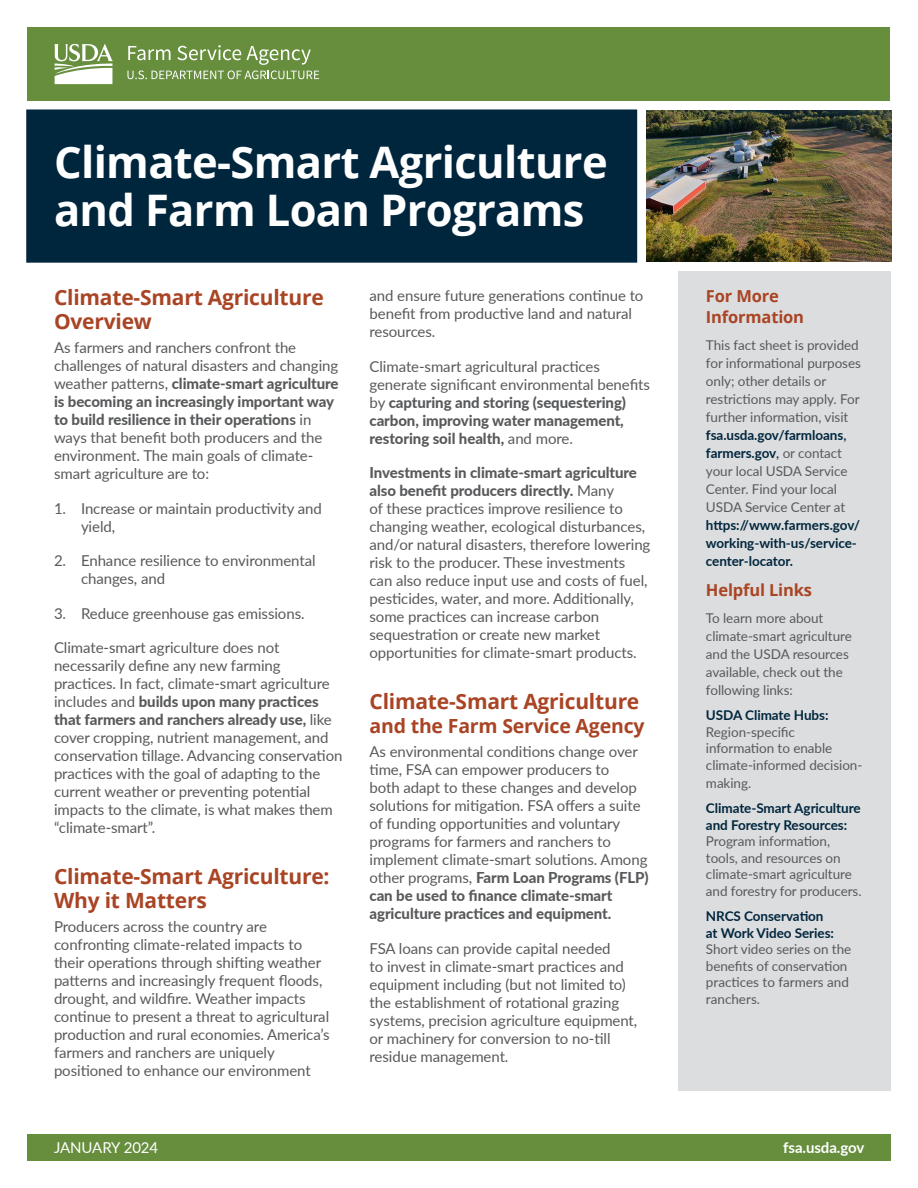
<style>
.page{position:relative;width:918px;height:1188px;background:#fff}
.page>*{position:absolute;margin:0;border:0;box-sizing:border-box;transform-origin:0 0}
.Fact_Sheet_Title{font:700 43.5px/48px "Open Sans";letter-spacing:-.015em;color:#fff}
.Body_Subhead{font:700 21px/24px "Open Sans";letter-spacing:-.01em;color:#a94424}
.Body_Subhead-2{font:700 19.5px "Open Sans";letter-spacing:-.01em;color:#a94424}
.Sidebar_Title{font:700 16.5px/21px "Open Sans";letter-spacing:-.01em;color:#a94424}
.Sidebar_Text{font:700 16.5px "Open Sans";letter-spacing:-.01em;color:#a94424}
.Body_Text{font:15px/18px "Lato";letter-spacing:-.005em;color:#58595b}
.Body_Text-2{font:800 15px/18px "Lato";letter-spacing:-.005em;color:#58595b}
.Body_Text_White{font:700 15px "Lato";letter-spacing:-.005em;color:#fff}
.Body_Text_White-2{font:15px "Lato";letter-spacing:-.005em;color:#fff}
.Sidebar_Text-2{font:13.5px/18px "Lato";letter-spacing:-.005em;color:#58595b}
.s1{font-weight:800}
.s2{font-weight:700}
.s3{font-weight:400}
.s4{font-weight:700;color:#00263e}
.s5{font-weight:600;color:#00263e}
.s6{color:#00263e}
</style>
<div class="page">
<div style="left:27px;top:1134px;width:864px;height:27px;background:#668e3d"></div>
<div style="left:678px;top:272px;width:213px;height:819px;background:#dcddde"></div>
<div style="left:26px;top:109px;width:611px;height:154px;background:#00263e;border:2px solid #00263e"></div>
<div style="left:27px;top:27px;width:863px;height:74px;background:#668e3d"></div>
<svg style="left:127px;top:45px;width:192px;height:34px"></svg>
<svg style="left:54px;top:44px;width:59px;height:40px"></svg>
<img style="left:647px;top:110px;width:244px;height:152px">
<h1 class="Fact_Sheet_Title" style="left:54px;top:137px;width:555px">Climate-Smart Agriculture and Farm Loan Programs</h1>
<h2 class="Body_Subhead" style="left:54px;top:285px;width:271px">Climate-Smart Agriculture<br>Overview</h2>
<p class="Body_Text" style="left:54px;top:338px;width:286px">As farmers and ranchers confront the challenges of natural disasters and changing weather patterns, <span class="s1">climate-smart agriculture is becoming an increasingly important way to build resilience in their operation</span><span class="s2">s</span> in ways that benefit both producers and the environment. The main goals of climate&shy;smart agriculture are to:</p>
<p class="Body_Text" style="left:81px;top:499px;width:242px;text-indent:-27px">1. Increase or maintain productivity and yield,</p>
<p class="Body_Text" style="left:81px;top:551px;width:236px;text-indent:-27px">2. Enhance resilience to environmental changes, and</p>
<p class="Body_Text" style="left:54px;top:604px;width:252px">3. Reduce greenhouse gas emissions.</p>
<p class="Body_Text" style="left:54px;top:638px;width:290px">Climate-smart agriculture does not necessarily define any new farming practices. In fact, climate-smart agriculture includes and <span class="s1">builds upon many practices that farmers and ranchers already use,</span> like cover cropping, nutrient management, and conservation tillage. Advancing conservation practices with the goal of adapting to the current weather or preventing potential impacts to the climate, is what makes them “climate-smart”.</p>
<h2 class="Body_Subhead" style="left:54px;top:864px;width:277px">Climate-Smart Agriculture:<br>Why it Matters</h2>
<p class="Body_Text" style="left:54px;top:917px;width:277px">Producers across the country are confronting climate-related impacts to their operations through shifting weather patterns and increasingly frequent floods, drought, and wildfire. Weather impacts continue to present a threat to agricultural production and rural economies. America’s farmers and ranchers are uniquely positioned to enhance our environment</p>
<p class="Body_Text" style="left:370px;top:286px;width:275px">and ensure future generations continue to benefit from productive land and natural resources.</p>
<p class="Body_Text-2" style="left:370px;top:357px;width:282px"><span class="s3">Climate-smart agricultural practices generate significant environmental benefits by</span> capturing and storing (sequestering) carbon, improving water management, restoring soil health, <span class="s3">and more.</span></p>
<p class="Body_Text" style="left:370px;top:463px;width:282px"><span class="s1">Investments in climate-smart agriculture also benefit producers directly.</span> Many<br>of these practices improve resilience to changing weather, ecological disturbances, and/or natural disasters, therefore lowering risk to the producer. These investments can also reduce input use and costs of fuel, pesticides, water, and more. Additionally, some practices can increase carbon sequestration or create new market opportunities for climate-smart products.</p>
<h2 class="Body_Subhead" style="left:370px;top:689px;width:271px">Climate-Smart Agriculture</h2>
<h2 class="Body_Subhead-2" style="left:370px;top:712px;width:277px">and the Farm Service Agency</h2>
<p class="Body_Text" style="left:370px;top:742px;width:281px">As environmental conditions change over time, FSA can empower producers to<br>both adapt to these changes and develop solutions for mitigation. FSA offers a suite of funding opportunities and voluntary programs for farmers and ranchers to implement climate-smart solutions. Among other programs, <span class="s1">Farm Loan Programs (FLP) can be used to finance climate-smart agriculture practices and equipment.</span></p>
<p class="Body_Text" style="left:370px;top:939px;width:269px">FSA loans can provide capital needed<br>to invest in climate-smart practices and equipment including (but not limited to) the establishment of rotational grazing systems, precision agriculture equipment, or machinery for conversion to no-till residue management.</p>
<h2 class="Sidebar_Title" style="left:706px;top:285px;width:100px">For More<br>Information</h2>
<p class="Sidebar_Text-2" style="left:706px;top:335px;width:156px">This fact sheet is provided for informational purposes only; other details or restrictions may apply. For further information, visit <span class="s4">fsa.usda.gov/farmloans</span><span class="s5">, </span><span class="s4">farmers.gov</span><span class="s6">,</span> or contact your local USDA Service<br>Center. Find your local<br>USDA Service Center at <span class="s4">https://www.farmers.gov/ working-with-us/service&shy;center-locator.</span></p>
<p class="Sidebar_Text" style="left:706px;top:578px;width:108px">Helpful Links</p>
<p class="Sidebar_Text-2" style="left:706px;top:608px;width:147px">To learn more about climate-smart agriculture and the USDA resources available, check out the following links:</p>
<p class="Sidebar_Text-2" style="left:706px;top:707px;width:158px;line-height:16.5px"><span class="s4">USDA Climate Hubs:<br></span>Region-specific information to enable climate-informed decision-</p>
<p class="Sidebar_Text-2" style="left:706px;top:773px;width:47px">making.</p>
<p class="Sidebar_Text-2" style="left:706px;top:800px;width:157px;line-height:16.5px"><span class="s4">Climate-Smart Agriculture and Forestry Resources:<br></span>Program information, tools, and resources on climate-smart agriculture and forestry for producers.</p>
<p class="Sidebar_Text-2" style="left:706px;top:908px;width:147px;line-height:16.5px"><span class="s4">NRCS Conservation<br>at Work Video Series:<br></span>Short video series on the benefits of conservation practices to farmers and ranchers.</p>
<p class="Body_Text_White-2" style="left:54px;top:1137px;width:106px">JANUARY 2024</p>
<p class="Body_Text_White" style="left:783px;top:1137px;width:83px">fsa.usda.gov</p>
</div>
